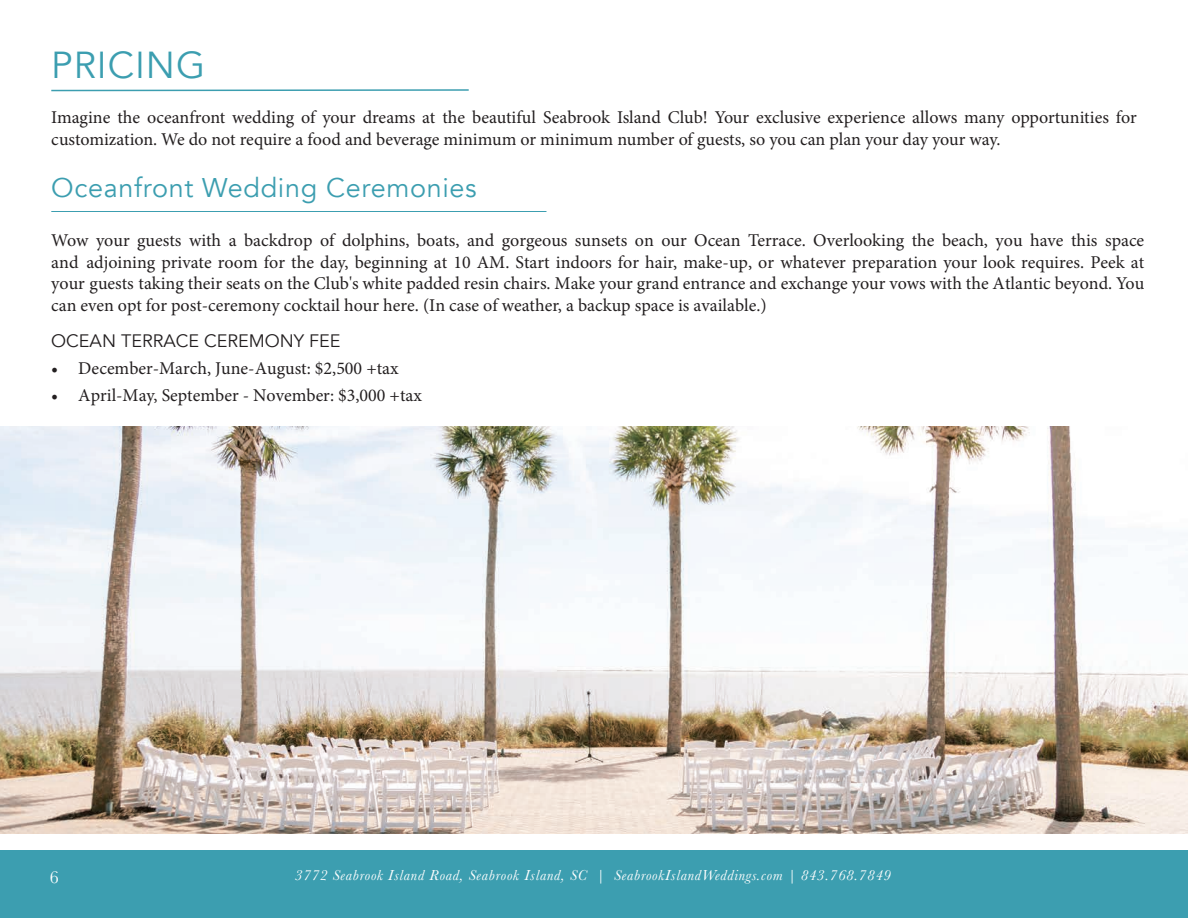
<style>
.page{position:relative;width:1188px;height:918px;background:#fff}
.page>*{position:absolute;margin:0;border:0;box-sizing:border-box;transform-origin:0 0}
.t1{font:37.5px "Avenir";letter-spacing:.025em;color:#3c9eb0}
.t2{font:27px "Avenir";letter-spacing:.025em;color:#3c9eb0}
.t3{font:18px/21.6px "Minion Pro";color:#231f20}
.t4{font:18px "Avenir";color:#231f20}
.t5{font:18px "Baskerville";color:#fff}
.t6{font:italic 15px "Baskerville";letter-spacing:.05em;color:#fff}
</style>
<div class="page">
<div style="left:0;top:850px;width:1188px;height:68px;background:#3c9eb0"></div>
<img style="left:0;top:427px;width:1188px;height:406px">
<hr style="left:51px;top:211px;width:495px;height:1px;background:#3c9eb0">
<svg style="left:51px;top:89px;width:418px;height:3px"></svg>
<h1 class="t1" style="left:51px;top:43px;width:155px">PRICING</h1>
<p class="t3" style="left:51px;top:107px;width:1087px">Imagine the oceanfront wedding of your dreams at the beautiful Seabrook Island Club! Your exclusive experience allows many opportunities for customization. We do not require a food and beverage minimum or minimum number of guests, so you can plan your day your way.</p>
<h2 class="t2" style="left:51px;top:171px;width:427px">Oceanfront Wedding Ceremonies</h2>
<p class="t3" style="left:51px;top:229px;width:1094px;text-align:justify">Wow your guests with a backdrop of dolphins, boats, and gorgeous sunsets on our Ocean Terrace. Overlooking the beach, you have this space and adjoining private room for the day, beginning at 10 AM. Start indoors for hair, make-up, or whatever preparation your look requires. Peek at your guests taking their seats on the Club's white padded resin chairs. Make your grand entrance and exchange your vows with the Atlantic beyond. You can even opt for post-ceremony cocktail hour here. (In case of weather, a backup space is available.)</p>
<p class="t4" style="left:51px;top:330px;width:291px">OCEAN TERRACE CEREMONY FEE</p>
<p class="t3" style="left:51px;top:357px;width:349px">• December-March, June-August: $2,500 +tax</p>
<p class="t3" style="left:51px;top:384px;width:372px">• April-May, September - November: $3,000 +tax</p>
<p class="t5" style="left:50px;top:866px;width:10px">6</p>
<p class="t6" style="left:295px;top:865px;width:597px">3772 Seabrook Island Road, Seabrook Island, SC | SeabrookIslandWeddings.com | 843.768.7849</p>
</div>
